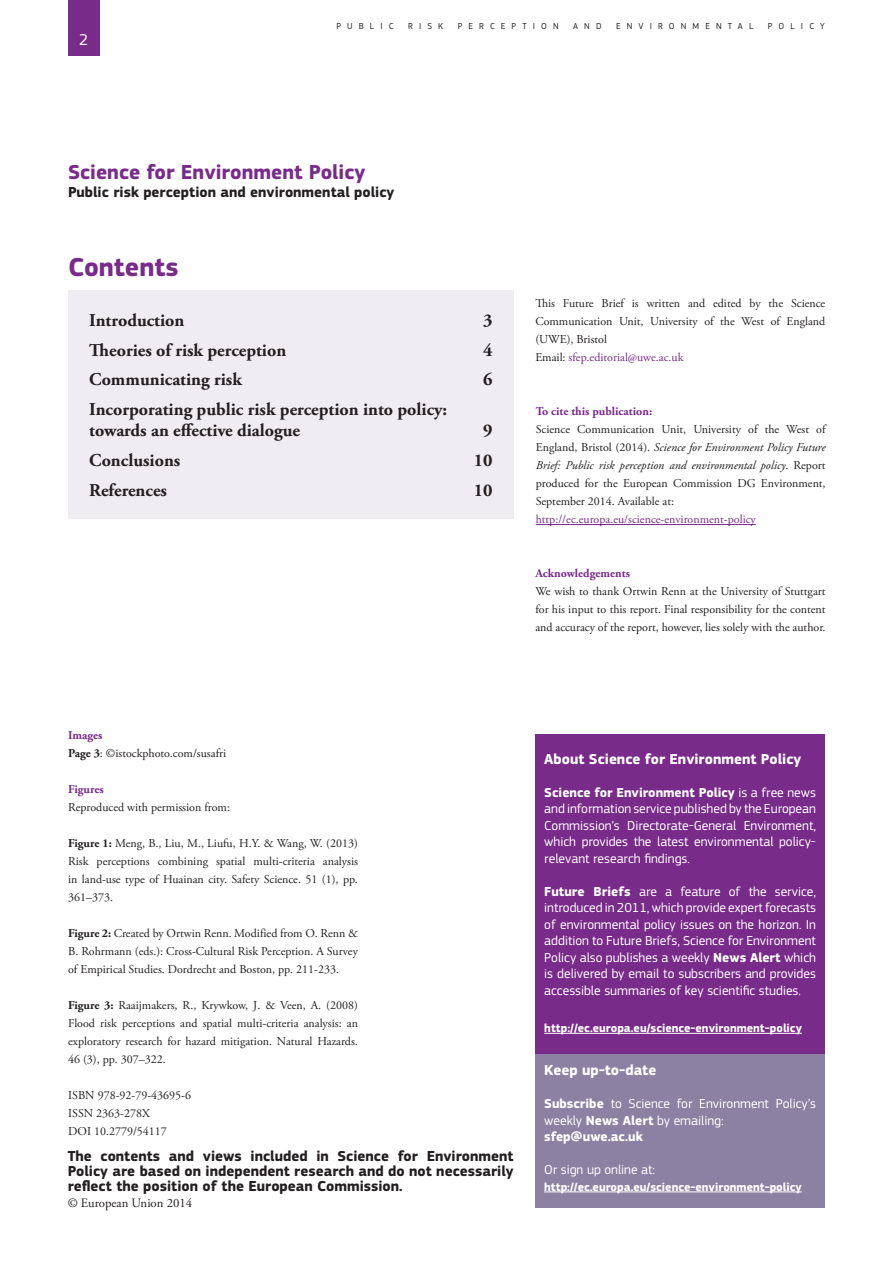
<style>
.page{position:relative;width:893px;height:1263px;background:#fff}
.page>*{position:absolute;margin:0;border:0;box-sizing:border-box;transform-origin:0 0}
.t1{font:700 27px "EC Square Sans Pro";color:#792b8a}
.t2{font:700 21px "EC Square Sans Pro";color:#792b8a}
.t3{font:700 18px/21px "Adobe Garamond Pro";color:#231f20}
.t4{font:16.2px "EC Square Sans Pro";color:#fff}
.t5{font:700 15px/15px "EC Square Sans Pro";color:#231f20;text-align:justify}
.t6{font:700 15px "EC Square Sans Pro";color:#fff}
.t7{font:13.5px/16.5px "EC Square Sans Pro";color:#fff;text-align:justify}
.t8{font:12.75px "Adobe Garamond Pro";color:#231f20}
.t9{font:12px/18px "Adobe Garamond Pro";color:#231f20;text-align:justify}
.t10{font:700 12px "EC Square Sans Pro";color:#fff}
.t11{font:12px "Adobe Garamond Pro";color:#792b8a}
.t12{font:700 12px "Adobe Garamond Pro";color:#792b8a}
.t13{font:9px "EC Square Sans Pro";letter-spacing:.68em;color:#231f20}
.s1{color:#792b8a}
.s2{font-style:italic}
.s3{font-weight:700;color:#792b8a}
.s4{font-weight:700}
</style>
<div class="page">
<div style="left:68px;top:0;width:31px;height:55px;background:#792b8a"></div>
<hr style="left:536px;top:524px;width:220px;height:1px;background:#792b8a">
<div style="left:68px;top:290px;width:446px;height:229px;background:#efedf1"></div>
<div style="left:535px;top:734px;width:290px;height:320px;background:#792b8a"></div>
<hr style="left:544px;top:1033px;width:258px;height:1px;background:#fff">
<div style="left:535px;top:1054px;width:289px;height:153px;background:#8c81a3"></div>
<hr style="left:544px;top:1191px;width:258px;height:1px;background:#fff">
<h3 class="t4" style="left:79px;top:30px;width:11px">2</h3>
<p class="t13" style="left:336px;top:21px;width:59px">PUBLIC</p>
<p class="t13" style="left:408px;top:21px;width:37px">RISK</p>
<p class="t13" style="left:458px;top:21px;width:103px">PERCEPTION</p>
<p class="t13" style="left:573px;top:21px;width:30px">AND</p>
<p class="t13" style="left:616px;top:21px;width:139px">ENVIRONMENTAL</p>
<p class="t13" style="left:768px;top:21px;width:59px">POLICY</p>
<h2 class="t2" style="left:68px;top:160px;width:299px">Science for Environment Policy</h2>
<p class="t5" style="left:68px;top:185px;width:328px">Public risk perception and environmental policy</p>
<h1 class="t1" style="left:68px;top:251px;width:112px">Contents</h1>
<h3 class="t3" style="left:89px;top:310px;width:97px">Introduction</h3>
<h3 class="t3" style="left:483px;top:310px;width:11px">3</h3>
<h3 class="t3" style="left:89px;top:340px;width:199px">Theories of risk perception</h3>
<h3 class="t3" style="left:483px;top:340px;width:11px">4</h3>
<h3 class="t3" style="left:89px;top:369px;width:154px">Communicating risk</h3>
<h3 class="t3" style="left:483px;top:369px;width:11px">6</h3>
<h3 class="t3" style="left:89px;top:399px;width:359px">Incorporating public risk perception into policy: towards an effective dialogue</h3>
<h3 class="t3" style="left:483px;top:420px;width:11px">9</h3>
<h3 class="t3" style="left:89px;top:450px;width:93px">Conclusions</h3>
<h3 class="t3" style="left:474px;top:450px;width:20px">10</h3>
<h3 class="t3" style="left:89px;top:480px;width:79px">References</h3>
<h3 class="t3" style="left:474px;top:480px;width:20px">10</h3>
<p class="t9" style="left:535px;top:295px;width:292px;text-align:left">This Future Brief is written and edited by the Science Communication Unit, University of the West of England (UWE), Bristol<br>Email: <span class="s1">sfep.editorial@uwe.ac.uk</span></p>
<p class="t12" style="left:536px;top:404px;width:118px">To cite this publication:</p>
<p class="t9" style="left:536px;top:421px;width:291px">Science Communication Unit, University of the West of England, Bristol (2014). <span class="s2">Science for Environment Policy Future Brief: Public risk perception and environmental policy</span>. Report produced for the European Commission DG Environment, September 2014. Available at:</p>
<p class="t11" style="left:536px;top:512px;width:222px">http://ec.europa.eu/science-environment-policy</p>
<p class="t12" style="left:535px;top:566px;width:96px">Acknowledgements</p>
<p class="t9" style="left:535px;top:583px;width:292px">We wish to thank Ortwin Renn at the University of Stuttgart for his input to this report. Final responsibility for the content and accuracy of the report, however, lies solely with the author.</p>
<p class="t9" style="left:68px;top:727px;width:160px"><span class="s3">Images<br></span><span class="s4">Page 3</span>: ©istockphoto.com/susafri</p>
<p class="t12" style="left:68px;top:782px;width:37px">Figures</p>
<p class="t9" style="left:68px;top:799px;width:163px">Reproduced with permission from:</p>
<p class="t9" style="left:68px;top:835px;width:291px"><span class="s4">Figure 1:</span> Meng, B., Liu, M., Liufu, H.Y. &amp; Wang, W. (2013)<br>Risk perceptions combining spatial multi-criteria analysis in land-use type of Huainan city. Safety Science. 51 (1), pp.<br>361–373.</p>
<p class="t9" style="left:68px;top:925px;width:291px"><span class="s4">Figure 2:</span> Created by Ortwin Renn. Modified from O. Renn &amp; B. Rohrmann (eds.): Cross-Cultural Risk Perception. A Survey of Empirical Studies. Dordrecht and Boston, pp. 211-233.</p>
<p class="t9" style="left:68px;top:997px;width:291px"><span class="s4">Figure 3:</span> Raaijmakers, R., Krywkow, J. &amp; Veen, A. (2008)<br>Flood risk perceptions and spatial multi-criteria analysis: an exploratory research for hazard mitigation. Natural Hazards.<br>46 (3), pp. 307–322.</p>
<p class="t9" style="left:68px;top:1087px;width:124px;text-align:left">ISBN 978-92-79-43695-6<br>ISSN 2363-278X<br>DOI 10.2779/54117</p>
<p class="t5" style="left:68px;top:1149px;width:447px">The contents and views included in Science for Environment Policy are based on independent research and do not necessarily reflect the position of the European Commission.</p>
<p class="t8" style="left:68px;top:1196px;width:126px">© European Union 2014</p>
<p class="t6" style="left:544px;top:750px;width:259px">About Science for Environment Policy</p>
<p class="t7" style="left:544px;top:784px;width:273px"><span class="s4">Science for Environment Policy</span> is a free news and information service published by the European Commission’s Directorate-General Environment, which provides the latest environmental policy&shy;relevant research findings.</p>
<p class="t7" style="left:544px;top:883px;width:273px"><span class="s4">Future Briefs</span> are a feature of the service, introduced in 2011, which provide expert forecasts of environmental policy issues on the horizon. In addition to Future Briefs, Science for Environment Policy also publishes a weekly <span class="s4">News Alert</span> which is delivered by email to subscribers and provides accessible summaries of key scientific studies.</p>
<p class="t10" style="left:544px;top:1021px;width:259px">http://ec.europa.eu/science-environment-policy</p>
<p class="t6" style="left:544px;top:1061px;width:114px">Keep up-to-date</p>
<p class="t7" style="left:544px;top:1095px;width:273px;text-align:left"><span class="s4">Subscribe</span> to Science for Environment Policy’s weekly <span class="s4">News Alert</span> by emailing: <span class="s4">sfep@uwe.ac.uk</span></p>
<p class="t7" style="left:544px;top:1161px;width:113px">Or sign up online at:</p>
<p class="t10" style="left:544px;top:1179px;width:259px">http://ec.europa.eu/science-environment-policy</p>
</div>
